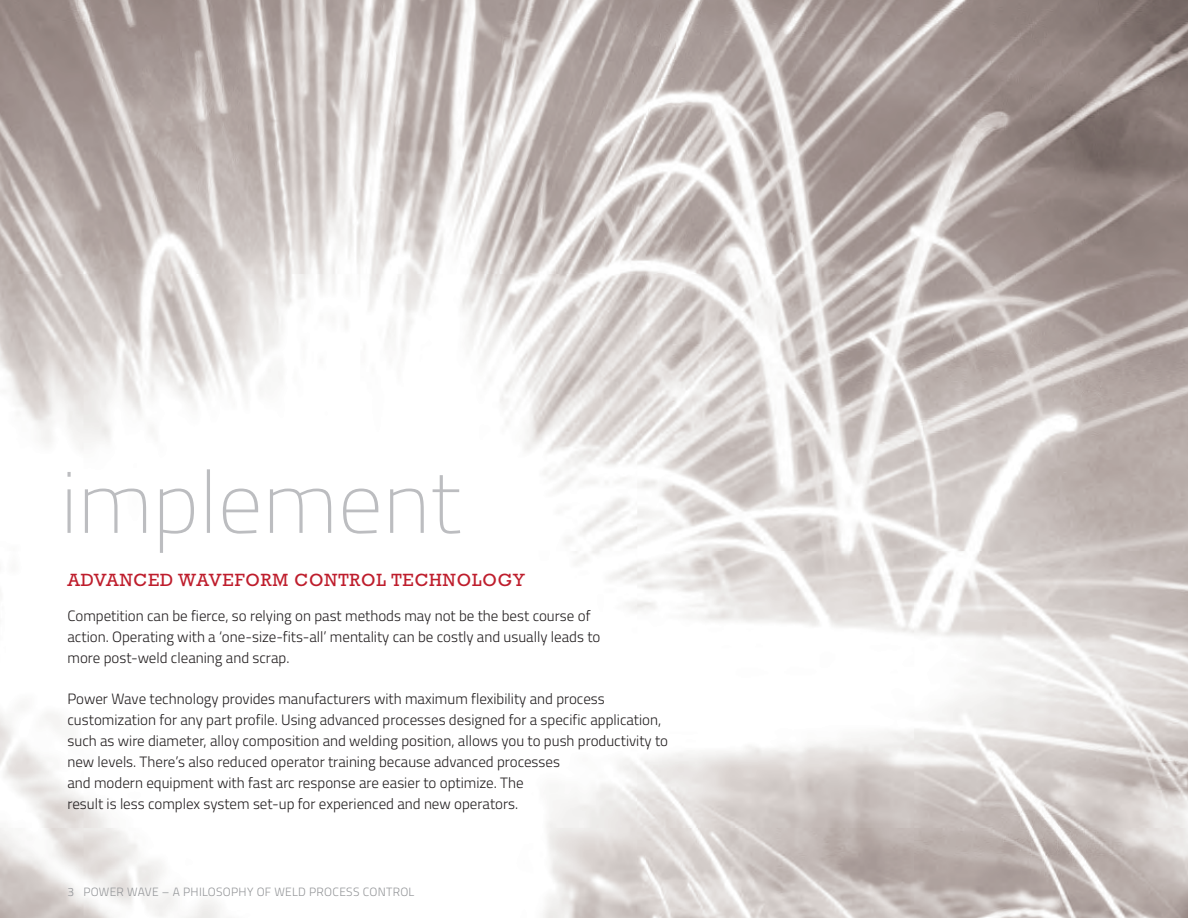
<style>
.page{position:relative;width:1188px;height:918px;background:#fff}
.page>*{position:absolute;margin:0;border:0;box-sizing:border-box;transform-origin:0 0}
.t1{font:18px "Rockwell Std";letter-spacing:.05em;color:#be1d2c}
.t2{font:300 15px/21px "Titillium";color:#231f20}
.t3{font:300 12px "Titillium";letter-spacing:.025em;color:#939598}
</style>
<div class="page">
<img style="left:0;top:0;width:1188px;height:918px">
<svg style="left:68px;top:469px;width:392px;height:84px"></svg>
<p class="t1" style="left:68px;top:570px;width:459px">ADVANCED WAVEFORM CONTROL TECHNOLOGY</p>
<p class="t2" style="left:68px;top:604px;width:534px">Competition can be fierce, so relying on past methods may not be the best course of action. Operating with a ‘one-size-fits-all’ mentality can be costly and usually leads to more post-weld cleaning and scrap.</p>
<p class="t2" style="left:68px;top:688px;width:602px">Power Wave technology provides manufacturers with maximum flexibility and process customization for any part profile. Using advanced processes designed for a specific application, such as wire diameter, alloy composition and welding position, allows you to push productivity to new levels. There’s also reduced operator training because advanced processes<br>and modern equipment with fast arc response are easier to optimize. The<br>result is less complex system set-up for experienced and new operators.</p>
<p class="t3" style="left:68px;top:883px;width:348px">3 POWER WAVE – A PHILOSOPHY OF WELD PROCESS CONTROL</p>
</div>
